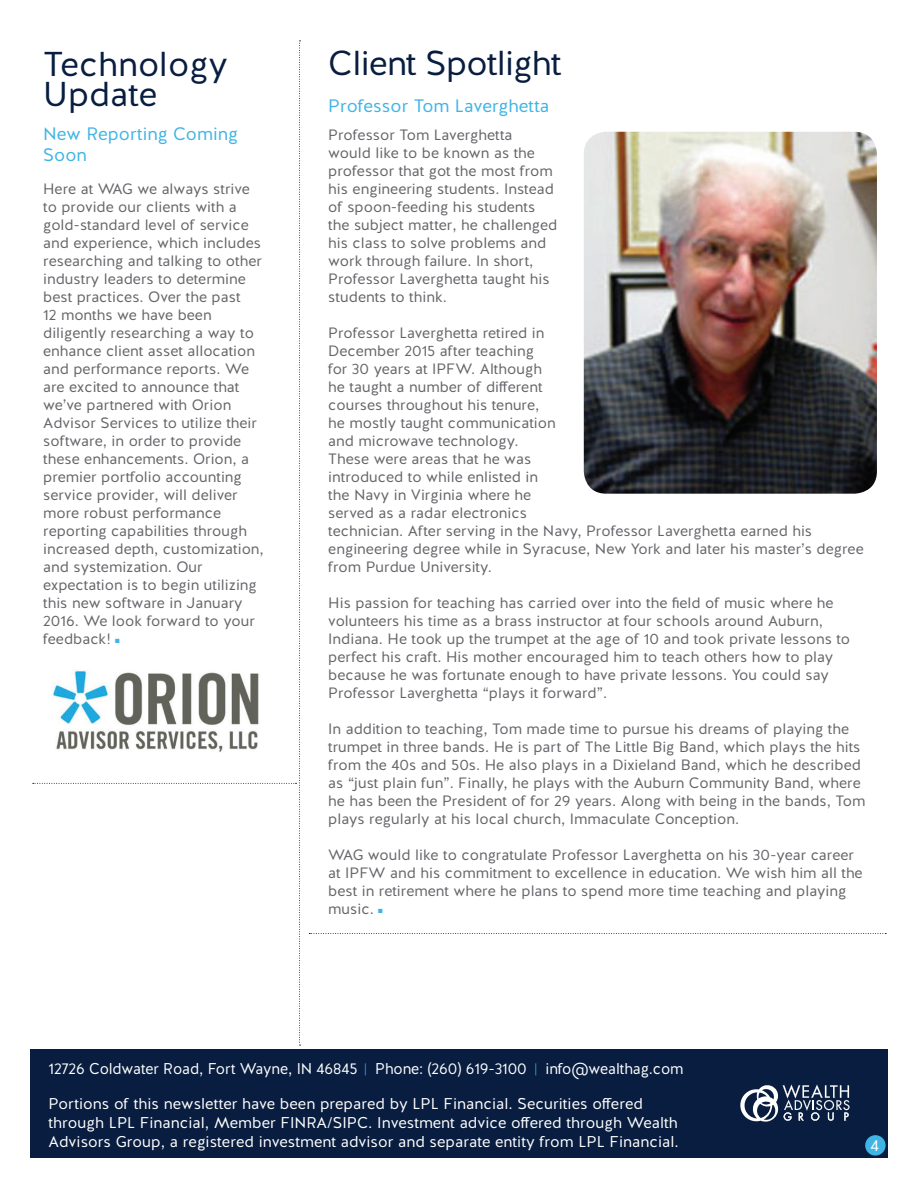
<style>
.page{position:relative;width:918px;height:1188px;background:#fff}
.page>*{position:absolute;margin:0;border:0;box-sizing:border-box;transform-origin:0 0}
.t1{font:34.5px/30px "Halis GR";color:#081d3f}
.t2{font:34.5px "Halis GR";letter-spacing:-.02em;color:#081d3f}
.t3{font:18px/21.6px "Halis GR";color:#3fb4e5}
.t4{font:16.05px "Halis GR";color:#fff}
.t5{font:15.6px/18.8px "Halis GR";color:#fff}
.t6{font:15.6px "Halis GR";color:#fff;scale:.96 1}
.t7{font:15px/18px "Halis GR";color:#646569}
.t8{font:6px "Zapf Dingbats";color:#3fb4e5}
.s1{font-size:12.45px;color:#3fb4e5}
</style>
<div class="page">
<div style="left:30px;top:1049px;width:858px;height:108px;background:#081d3f"></div>
<svg style="left:740px;top:1084px;width:110px;height:38px"></svg>
<div style="left:865px;top:1135px;width:21px;height:21px;background:#3fb4e5;border-radius:50%"></div>
<svg style="left:309px;top:933px;width:577px;height:1px"></svg>
<img style="left:52px;top:670px;width:207px;height:82px">
<img style="left:584px;top:132px;width:293px;height:362px">
<h1 class="t1" style="left:43px;top:50px;width:186px">Technology<br>Update</h1>
<p class="t3" style="left:43px;top:123px;width:196px">New Reporting Coming<br>Soon</p>
<p class="t7" style="left:43px;top:181px;width:222px">Here at WAG we always strive to provide our clients with a gold-standard level of service and experience, which includes researching and talking to other industry leaders to determine best practices. Over the past<br>12 months we have been diligently researching a way to enhance client asset allocation and performance reports. We are excited to announce that we’ve partnered with Orion<br>Advisor Services to utilize their software, in order to provide these enhancements. Orion, a premier portfolio accounting service provider, will deliver more robust performance reporting capabilities through increased depth, customization, and systemization. Our expectation is to begin utilizing this new software in January<br>2016. We look forward to your feedback!</p>
<p class="t8" style="left:115px;top:638px;width:6px">■</p>
<h1 class="t2" style="left:328px;top:41px;width:235px">Client Spotlight</h1>
<p class="t3" style="left:328px;top:95px;width:223px">Professor Tom Laverghetta</p>
<p class="t7" style="left:328px;top:127px;width:231px">Professor Tom Laverghetta would like to be known as the professor that got the most from his engineering students. Instead of spoon-feeding his students the subject matter, he challenged his class to solve problems and work through failure. In short,<br>Professor Laverghetta taught his students to think.</p>
<p class="t7" style="left:328px;top:325px;width:537px">Professor Laverghetta retired in<br>December 2015 after teaching<br>for 30 years at IPFW. Although<br>he taught a number of different<br>courses throughout his tenure,<br>he mostly taught communication<br>and microwave technology.<br>These were areas that he was<br>introduced to while enlisted in<br>the Navy in Virginia where he<br>served as a radar electronics<br>technician. After serving in the Navy, Professor Laverghetta earned his engineering degree while in Syracuse, New York and later his master’s degree from Purdue University.</p>
<p class="t7" style="left:328px;top:595px;width:523px">His passion for teaching has carried over into the field of music where he volunteers his time as a brass instructor at four schools around Auburn, Indiana. He took up the trumpet at the age of 10 and took private lessons to perfect his craft. His mother encouraged him to teach others how to play because he was fortunate enough to have private lessons. You could say Professor Laverghetta “plays it forward”.</p>
<p class="t7" style="left:328px;top:721px;width:539px">In addition to teaching, Tom made time to pursue his dreams of playing the trumpet in three bands. He is part of The Little Big Band, which plays the hits from the 40s and 50s. He also plays in a Dixieland Band, which he described as “just plain fun”. Finally, he plays with the Auburn Community Band, where he has been the President of for 29 years. Along with being in the bands, Tom plays regularly at his local church, Immaculate Conception.</p>
<p class="t7" style="left:328px;top:847px;width:536px">WAG would like to congratulate Professor Laverghetta on his 30-year career at IPFW and his commitment to excellence in education. We wish him all the best in retirement where he plans to spend more time teaching and playing music.</p>
<p class="t8" style="left:378px;top:908px;width:6px">■</p>
<p class="t6" style="left:49px;top:1059px;width:663px">12726 Coldwater Road, Fort Wayne, IN 46845 <span class="s1">|</span> Phone: (260) 619-3100 <span class="s1">|</span> info@wealthag.com</p>
<p class="t5" style="left:49px;top:1095px;width:632px">Portions of this newsletter have been prepared by LPL Financial. Securities offered through LPL Financial, Member FINRA/SIPC. Investment advice offered through Wealth<br>Advisors Group, a registered investment advisor and separate entity from LPL Financial.</p>
<p class="t4" style="left:870px;top:1135px;width:10px">4</p>
</div>
